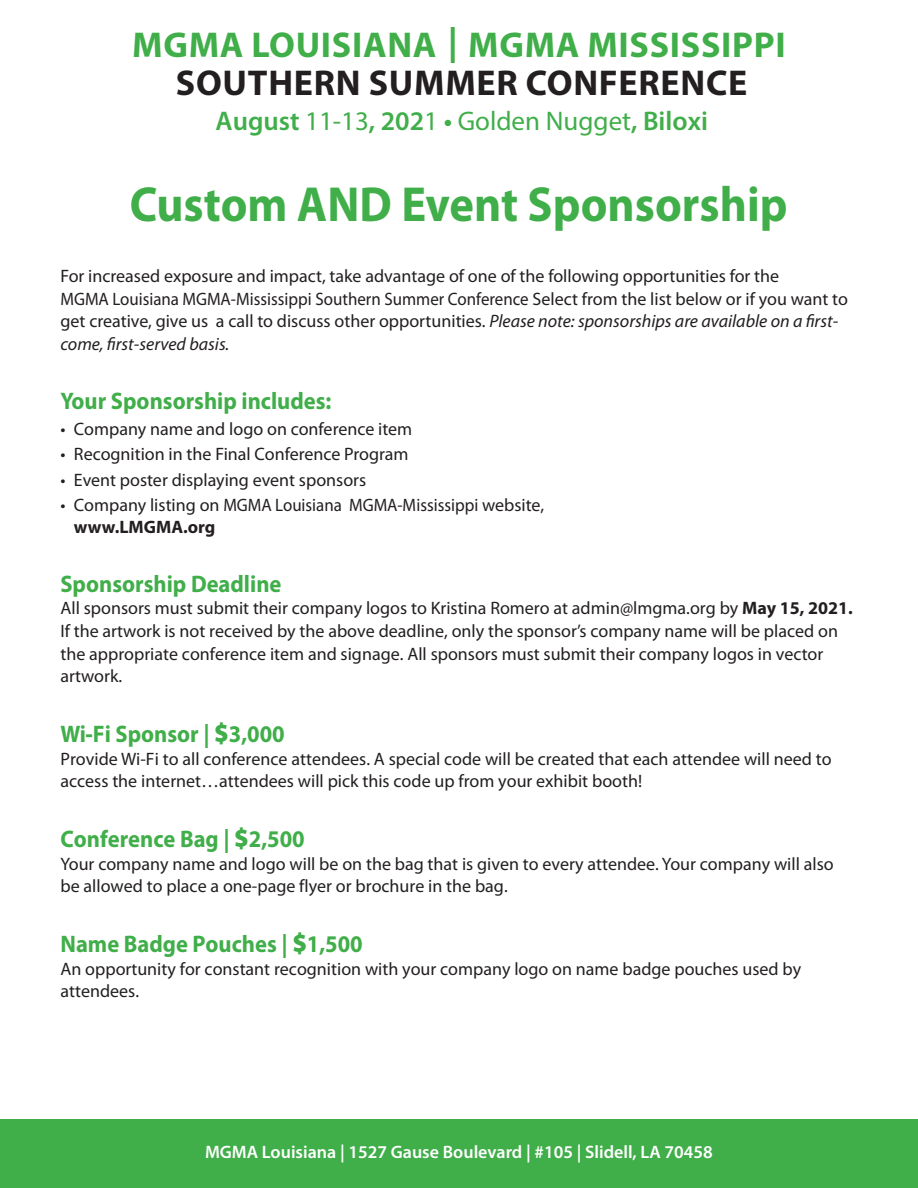
<style>
.page{position:relative;width:918px;height:1188px;background:#fff}
.page>*{position:absolute;margin:0;border:0;box-sizing:border-box;transform-origin:0 0}
.t1{font:700 49.5px "Myriad Pro";color:#40ae49;scale:.94 1}
.t2{font:700 36px/38.4px "Myriad Pro";letter-spacing:.02em;color:#40ae49;text-align:center}
.t3{font:600 27px "Myriad Pro";color:#40ae49}
.t4{font:700 24px "Myriad Pro";color:#40ae49;scale:.94 1}
.t5{font:18px/22.5px "Myriad Pro";color:#231f20}
.t6{font:600 18px "Myriad Pro";color:#fff}
.t7{font:700 18px "Myriad Pro";color:#231f20}
.s1{color:#231f20}
.s2{font-weight:400}
.s3{font-style:italic}
.s4{font-weight:700}
.s5{font-weight:900}
.s6{font-weight:900;font-size:27px}
</style>
<div class="page">
<div style="left:0;top:1120px;width:918px;height:68px;background:#40ae49"></div>
<p class="t2" style="left:132px;top:24px;width:655px">MGMA LOUISIANA | MGMA MISSISSIPPI<br><span class="s1">SOUTHERN SUMMER CONFERENCE</span></p>
<p class="t3" style="left:216px;top:103px;width:494px">August <span class="s2">11-13</span>, 202<span class="s2">1</span> • <span class="s2">Golden Nugget</span>, Biloxi</p>
<p class="t1" style="left:130px;top:172px;width:701px">Custom AND Event Sponsorship</p>
<p class="t5" style="left:60px;top:265px;width:789px">For increased exposure and impact, take advantage of one of the following opportunities for the<br>MGMA Louisiana MGMA-Mississippi Southern Summer Conference Select from the list below or if you want to get creative, give us a call to discuss other opportunities. <span class="s3">Please note: sponsorships are available on a first&shy;come, first-served basis.</span></p>
<p class="t4" style="left:60px;top:385px;width:290px">Your Sponsorship includes:</p>
<p class="t5" style="left:60px;top:417px;width:353px">• Company name and logo on conference item</p>
<p class="t5" style="left:60px;top:442px;width:350px">• Recognition in the Final Conference Program</p>
<p class="t5" style="left:60px;top:468px;width:307px">• Event poster displaying event sponsors</p>
<p class="t5" style="left:60px;top:493px;width:485px">• Company listing on MGMA Louisiana MGMA-Mississippi website,</p>
<p class="t7" style="left:74px;top:515px;width:143px">www.LMGMA.org</p>
<p class="t4" style="left:60px;top:568px;width:237px">Sponsorship Deadline</p>
<p class="t5" style="left:60px;top:596px;width:794px">All sponsors must submit their company logos to Kristina Romero at admin@lmgma.org by <span class="s4">May 15, 2021.<br></span>If the artwork is not received by the above deadline, only the sponsor’s company name will be placed on the appropriate conference item and signage. All sponsors must submit their company logos in vector artwork.</p>
<p class="t4" style="left:60px;top:718px;width:240px">Wi<span class="s5">-</span>Fi Sponsor | <span class="s6">$</span>3,000</p>
<p class="t5" style="left:60px;top:747px;width:773px">Provide Wi-Fi to all conference attendees. A special code will be created that each attendee will need to access the internet…attendees will pick this code up from your exhibit booth!</p>
<p class="t4" style="left:60px;top:823px;width:261px">Conference Bag | <span class="s6">$</span>2,500</p>
<p class="t5" style="left:60px;top:852px;width:775px">Your company name and logo will be on the bag that is given to every attendee. Your company will also be allowed to place a one-page flyer or brochure in the bag.</p>
<p class="t4" style="left:60px;top:928px;width:323px">Name Badge Pouches | <span class="s6">$</span>1,500</p>
<p class="t5" style="left:60px;top:957px;width:742px">An opportunity for constant recognition with your company logo on name badge pouches used by attendees.</p>
<p class="t6" style="left:205px;top:1140px;width:509px">MGMA Louisiana | 1527 Gause Boulevard | #105 | Slidell, LA 70458</p>
</div>
